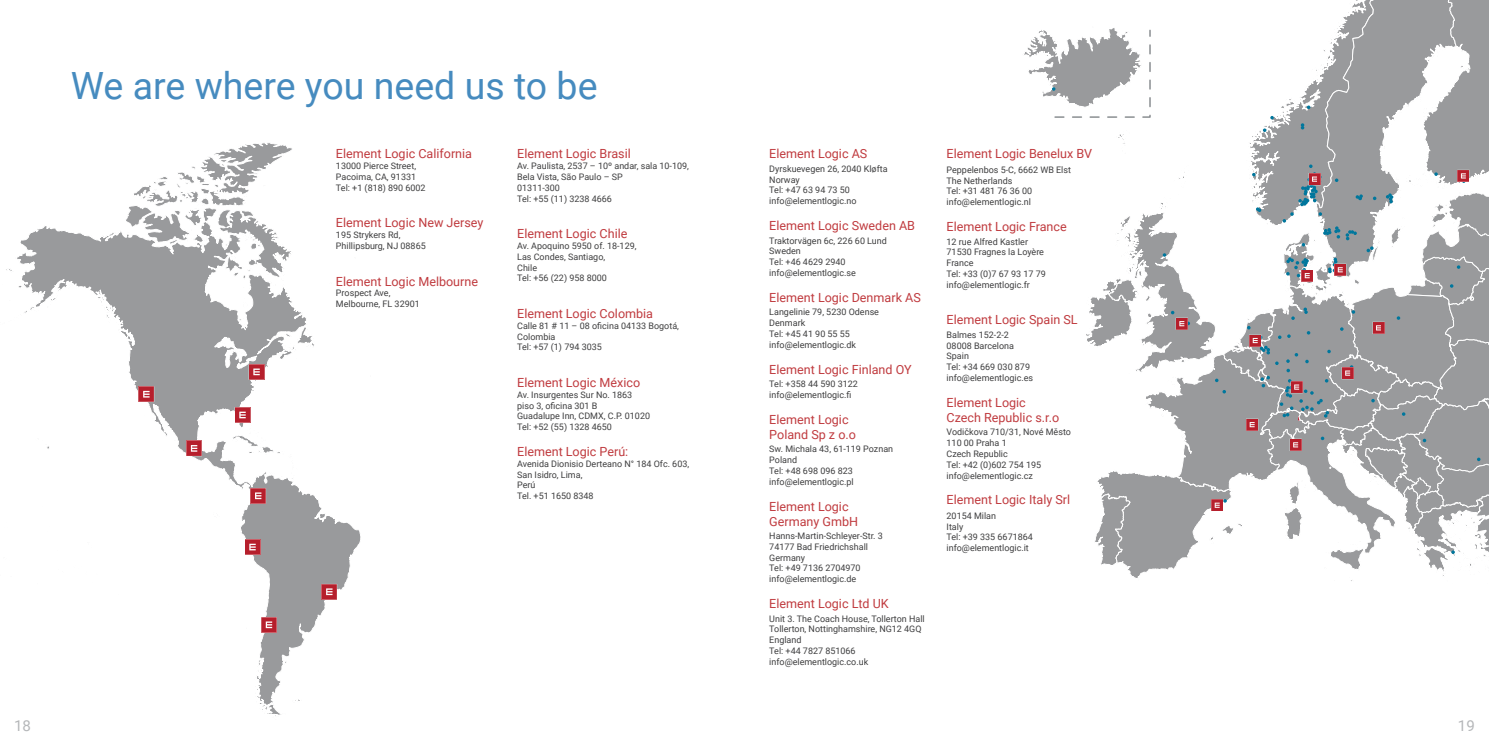
<style>
.page{position:relative;width:1489px;height:745px;background:#fff}
.page>*{position:absolute;margin:0;border:0;box-sizing:border-box;transform-origin:0 0}
.t1{font:37.5px "Roboto";color:#468bbf}
.t2{font:15px "Roboto";color:#b5b7b9}
.t3{font:12.62px/15.1px "Roboto";color:#c03b3f}
.t4{font:9px/10.8px "Roboto";color:#3e3e3f}
</style>
<div class="page">
<svg style="left:1024px;top:0;width:464px;height:581px"></svg>
<svg style="left:6px;top:143px;width:355px;height:573px"></svg>
<svg style="left:321px;top:583px;width:16px;height:16px"></svg>
<svg style="left:261px;top:616px;width:16px;height:16px"></svg>
<svg style="left:250px;top:487px;width:16px;height:16px"></svg>
<svg style="left:245px;top:539px;width:15px;height:15px"></svg>
<svg style="left:186px;top:440px;width:16px;height:16px"></svg>
<svg style="left:235px;top:407px;width:15px;height:15px"></svg>
<svg style="left:249px;top:364px;width:15px;height:15px"></svg>
<svg style="left:138px;top:386px;width:16px;height:16px"></svg>
<h1 class="t1" style="left:71px;top:59px;width:528px">We are where you need us to be</h1>
<h3 class="t3" style="left:336px;top:146px;width:138px">Element Logic California</h3>
<p class="t4" style="left:336px;top:160px;width:91px">13000 Pierce Street,<br>Pacoima, CA, 91331<br>Tel: +1 (818) 890 6002</p>
<h3 class="t3" style="left:336px;top:215px;width:149px">Element Logic New Jersey</h3>
<p class="t4" style="left:336px;top:229px;width:91px">195 Strykers Rd,<br>Phillipsburg, NJ 08865</p>
<h3 class="t3" style="left:336px;top:273px;width:144px">Element Logic Melbourne</h3>
<p class="t4" style="left:336px;top:287px;width:85px">Prospect Ave,<br>Melbourne, FL 32901</p>
<h3 class="t3" style="left:517px;top:146px;width:115px">Element Logic Brasil</h3>
<p class="t4" style="left:517px;top:160px;width:173px">Av. Paulista, 2537 – 10º andar, sala 10-109,<br>Bela Vista, São Paulo – SP<br>01311-300<br>Tel: +55 (11) 3238 4666</p>
<h3 class="t3" style="left:517px;top:225px;width:112px">Element Logic Chile</h3>
<p class="t4" style="left:517px;top:240px;width:121px">Av. Apoquino 5950 of. 18-129,<br>Las Condes, Santiago,<br>Chile<br>Tel: +56 (22) 958 8000</p>
<h3 class="t3" style="left:517px;top:305px;width:137px">Element Logic Colombia</h3>
<p class="t4" style="left:517px;top:320px;width:163px">Calle 81 # 11 – 08 oficina 04133 Bogotá,<br>Colombia<br>Tel: +57 (1) 794 3035</p>
<h3 class="t3" style="left:517px;top:374px;width:125px">Element Logic México</h3>
<p class="t4" style="left:517px;top:388px;width:134px">Av. Insurgentes Sur No. 1863 piso 3, oficina 301 B<br>Guadalupe Inn, CDMX, C.P. 01020<br>Tel: +52 (55) 1328 4650</p>
<h3 class="t3" style="left:517px;top:443px;width:113px">Element Logic Perú:</h3>
<p class="t4" style="left:517px;top:457px;width:173px">Avenida Dionisio Derteano N° 184 Ofc. 603,<br>San Isidro, Lima,<br>Perú<br>Tel. +51 1650 8348</p>
<h3 class="t3" style="left:769px;top:146px;width:100px">Element Logic AS</h3>
<p class="t4" style="left:769px;top:163px;width:120px">Dyrskuevegen 26, 2040 Kløfta<br>Norway<br>Tel: +47 63 94 73 50 info@elementlogic.no</p>
<h3 class="t3" style="left:769px;top:217px;width:147px">Element Logic Sweden AB</h3>
<p class="t4" style="left:769px;top:234px;width:119px">Traktorvägen 6c, 226 60 Lund<br>Sweden<br>Tel: +46 4629 2940 info@elementlogic.se</p>
<h3 class="t3" style="left:769px;top:289px;width:153px">Element Logic Denmark AS</h3>
<p class="t4" style="left:769px;top:306px;width:111px">Langelinie 79, 5230 Odense<br>Denmark<br>Tel: +45 41 90 55 55 info@elementlogic.dk</p>
<h3 class="t3" style="left:769px;top:361px;width:144px">Element Logic Finland OY</h3>
<p class="t4" style="left:769px;top:378px;width:90px">Tel: +358 44 590 3122 info@elementlogic.fi</p>
<h3 class="t3" style="left:769px;top:411px;width:88px">Element Logic<br>Poland Sp z o.o</h3>
<p class="t4" style="left:769px;top:443px;width:125px">Sw. Michala 43, 61-119 Poznan<br>Poland<br>Tel: +48 698 096 823 info@elementlogic.pl</p>
<h3 class="t3" style="left:769px;top:497px;width:90px">Element Logic<br>Germany GmbH</h3>
<p class="t4" style="left:769px;top:530px;width:115px">Hanns-Martin-Schleyer-Str. 3<br>74177 Bad Friedrichshall<br>Germany<br>Tel: +49 7136 2704970 info@elementlogic.de</p>
<h3 class="t3" style="left:769px;top:595px;width:121px">Element Logic Ltd UK</h3>
<p class="t4" style="left:769px;top:612px;width:157px">Unit 3. The Coach House, Tollerton Hall<br>Tollerton, Nottinghamshire, NG12 4GQ<br>England<br>Tel: +44 7827 851066 info@elementlogic.co.uk</p>
<h3 class="t3" style="left:946px;top:146px;width:147px">Element Logic Benelux BV</h3>
<p class="t4" style="left:946px;top:164px;width:126px">Peppelenbos 5-C, 6662 WB Elst<br>The Netherlands<br>Tel: +31 481 76 36 00 info@elementlogic.nl</p>
<h3 class="t3" style="left:946px;top:218px;width:122px">Element Logic France</h3>
<p class="t4" style="left:946px;top:235px;width:101px">12 rue Alfred Kastler<br>71530 Fragnes la Loyère<br>France<br>Tel: +33 (0)7 67 93 17 79 info@elementlogic.fr</p>
<h3 class="t3" style="left:946px;top:311px;width:133px">Element Logic Spain SL</h3>
<p class="t4" style="left:946px;top:328px;width:88px">Balmes 152-2-2<br>08008 Barcelona<br>Spain<br>Tel: +34 669 030 879 info@elementlogic.es</p>
<h3 class="t3" style="left:946px;top:394px;width:114px">Element Logic<br>Czech Republic s.r.o</h3>
<p class="t4" style="left:946px;top:426px;width:126px">Vodičkova 710/31, Nové Město<br>110 00 Praha 1<br>Czech Republic<br>Tel: +42 (0)602 754 195 info@elementlogic.cz</p>
<h3 class="t3" style="left:946px;top:491px;width:125px">Element Logic Italy Srl</h3>
<p class="t4" style="left:946px;top:509px;width:88px">20154 Milan<br>Italy<br>Tel: +39 335 6671864 info@elementlogic.it</p>
<h2 class="t2" style="left:14px;top:714px;width:18px">18</h2>
<h2 class="t2" style="left:1457px;top:714px;width:18px">19</h2>
</div>
